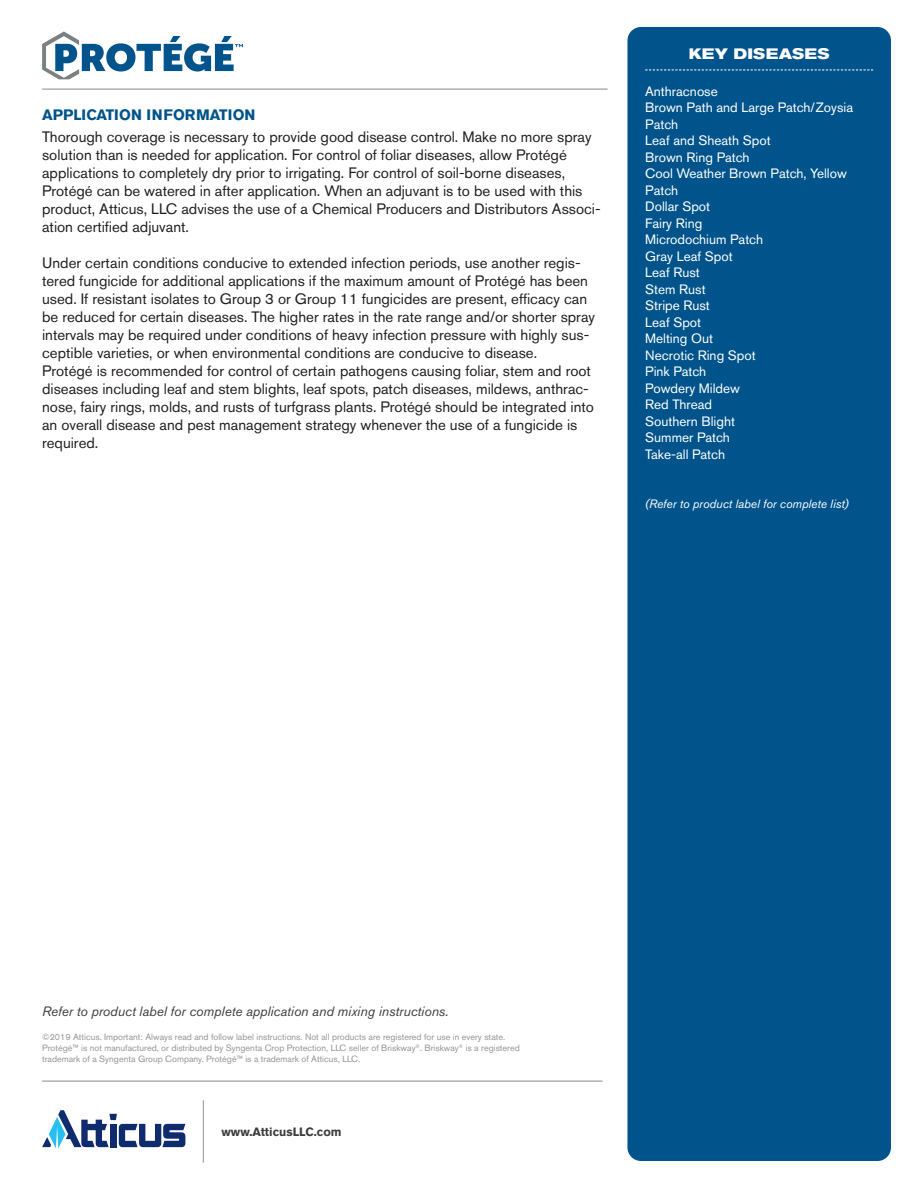
<style>
.page{position:relative;width:918px;height:1188px;background:#fff}
.page>*{position:absolute;margin:0;border:0;box-sizing:border-box;transform-origin:0 0}
.t1{font:15px/18px "Akzidenz Grotesk BE";color:#231f20}
.t2{font:700 15px "Akzidenz Grotesk BE";color:#00548b}
.t3{font:700 expanded 15px "Akzidenz Grotesk BE";letter-spacing:.02em;color:#fff}
.t4{font:13.5px/16.5px "Akzidenz Grotesk BE";color:#fff}
.t5{font:italic 13.5px "Akzidenz Grotesk BE";color:#3e3e3f}
.t6{font:italic 12px "Akzidenz Grotesk BE";color:#fff}
.t7{font:700 12px "Akzidenz Grotesk BE";color:#3e3e3f}
.t8{font:9px/10.8px "Akzidenz Grotesk BE";color:#939598}
</style>
<div class="page">
<hr style="left:42px;top:1081px;width:561px;height:1px;background:#939598">
<svg style="left:42px;top:31px;width:201px;height:48px"></svg>
<hr style="left:42px;top:89px;width:566px;height:1px;background:#939598">
<div style="left:627px;top:27px;width:264px;height:1134px;background:#00548b;border-radius:14px"></div>
<svg style="left:645px;top:70px;width:228px;height:1px"></svg>
<hr style="left:203px;top:1100px;width:1px;height:63px;background:#939598">
<svg style="left:42px;top:1110px;width:143px;height:38px"></svg>
<p class="t2" style="left:42px;top:106px;width:215px">APPLICATION INFORMATION</p>
<p class="t1" style="left:42px;top:127px;width:560px">Thorough coverage is necessary to provide good disease control. Make no more spray solution than is needed for application. For control of foliar diseases, allow Protégé applications to completely dry prior to irrigating. For control of soil-borne diseases, Protégé can be watered in after application. When an adjuvant is to be used with this product, Atticus, LLC advises the use of a Chemical Producers and Distributors Associ&shy;ation certified adjuvant.</p>
<p class="t1" style="left:42px;top:253px;width:554px">Under certain conditions conducive to extended infection periods, use another regis&shy;tered fungicide for additional applications if the maximum amount of Protégé has been used. If resistant isolates to Group 3 or Group 11 fungicides are present, efficacy can be reduced for certain diseases. The higher rates in the rate range and/or shorter spray intervals may be required under conditions of heavy infection pressure with highly sus&shy;ceptible varieties, or when environmental conditions are conducive to disease.<br>Protégé is recommended for control of certain pathogens causing foliar, stem and root diseases including leaf and stem blights, leaf spots, patch diseases, mildews, anthrac&shy;nose, fairy rings, molds, and rusts of turfgrass plants. Protégé should be integrated into an overall disease and pest management strategy whenever the use of a fungicide is required.</p>
<p class="t3" style="left:689px;top:45px;width:142px">KEY DISEASES</p>
<p class="t4" style="left:645px;top:82px;width:209px">Anthracnose<br>Brown Path and Large Patch/Zoysia<br>Patch<br>Leaf and Sheath Spot<br>Brown Ring Patch<br>Cool Weather Brown Patch, Yellow<br>Patch<br>Dollar Spot<br>Fairy Ring<br>Microdochium Patch<br>Gray Leaf Spot<br>Leaf Rust<br>Stem Rust<br>Stripe Rust<br>Leaf Spot<br>Melting Out<br>Necrotic Ring Spot<br>Pink Patch<br>Powdery Mildew<br>Red Thread<br>Southern Blight<br>Summer Patch<br>Take-all Patch</p>
<p class="t6" style="left:645px;top:497px;width:205px">(Refer to product label for complete list)</p>
<p class="t5" style="left:42px;top:1003px;width:408px">Refer to product label for complete application and mixing instructions.</p>
<p class="t8" style="left:42px;top:1032px;width:479px">©2019 Atticus. Important: Always read and follow label instructions. Not all products are registered for use in every state.<br>Protégé™ is not manufactured, or distributed by Syngenta Crop Protection, LLC seller of Briskway<sup>®</sup>. Briskway<sup>®</sup> is a registered trademark of a Syngenta Group Company. Protégé™ is a trademark of Atticus, LLC.</p>
<p class="t7" style="left:221px;top:1125px;width:122px">www.AtticusLLC.com</p>
</div>
